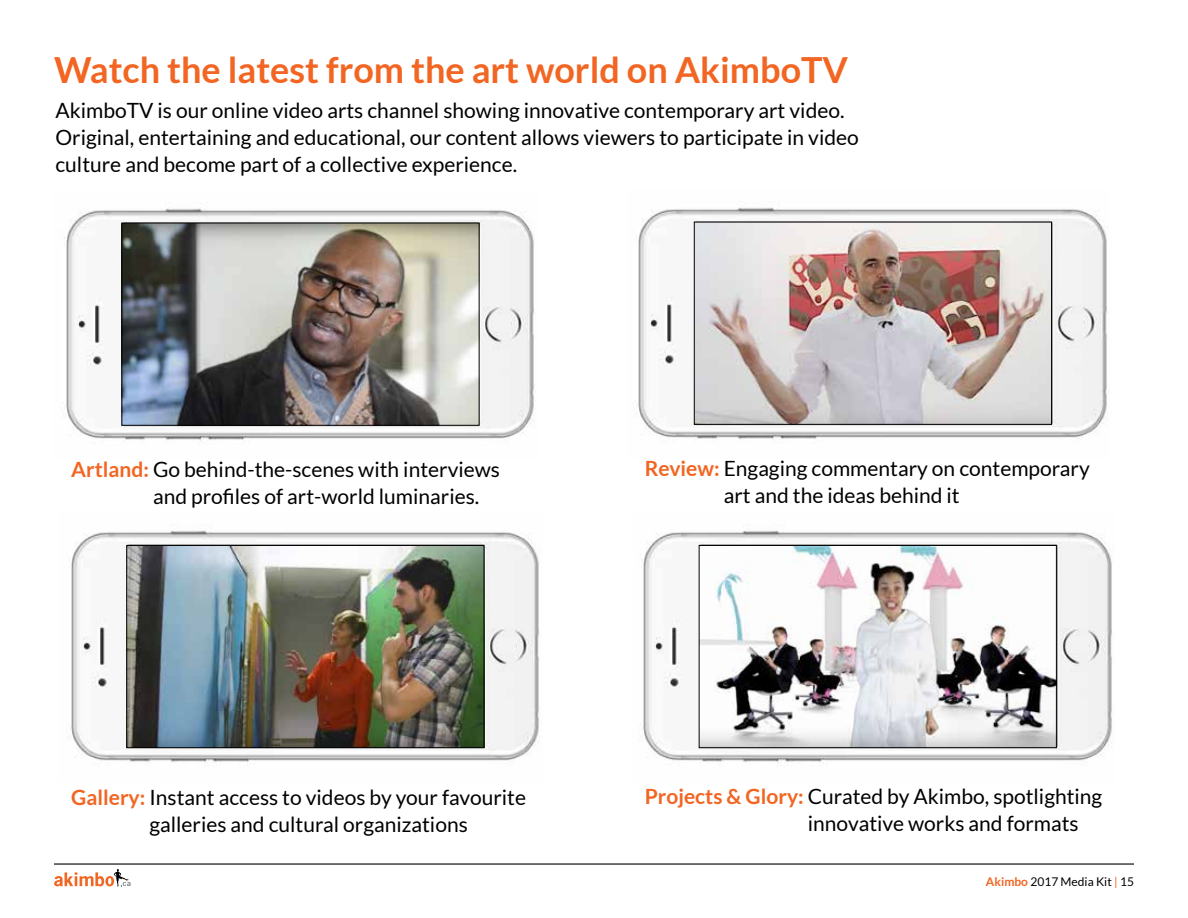
<style>
.page{position:relative;width:1188px;height:918px;background:#fff}
.page>*{position:absolute;margin:0;border:0;box-sizing:border-box;transform-origin:0 0}
.t1{font:700 36px "Lato";color:#f26522}
.t2{font:21px/27px "Lato";color:#000}
.t3{font:12px "Lato";color:#000}
.s1{font-weight:700;color:#f26522}
.s2{color:#f26522}
</style>
<div class="page">
<hr style="left:54px;top:863px;width:1080px;height:2px;background:#000">
<svg style="left:54px;top:869px;width:77px;height:17px"></svg>
<img style="left:63px;top:202px;width:471px;height:242px">
<img style="left:68px;top:524px;width:471px;height:242px">
<img style="left:640px;top:524px;width:472px;height:239px">
<img style="left:635px;top:201px;width:472px;height:239px">
<img style="left:124px;top:225px;width:354px;height:199px">
<div style="left:122px;top:223px;width:358px;height:203px;border:1px solid #000"></div>
<img style="left:128px;top:547px;width:354px;height:199px">
<div style="left:126px;top:545px;width:358px;height:203px;border:1px solid #000"></div>
<img style="left:701px;top:547px;width:354px;height:199px">
<div style="left:699px;top:545px;width:358px;height:203px;border:1px solid #000"></div>
<img style="left:696px;top:224px;width:354px;height:199px">
<div style="left:694px;top:222px;width:358px;height:203px;border:1px solid #000"></div>
<h1 class="t1" style="left:54px;top:49px;width:796px">Watch the latest from the art world on AkimboTV</h1>
<p class="t2" style="left:56px;top:97px;width:805px">AkimboTV is our online video arts channel showing innovative contemporary art video.<br>Original, entertaining and educational, our content allows viewers to participate in video culture and become part of a collective experience.</p>
<p class="t2" style="left:153px;top:456px;width:348px;text-indent:-82px"><span class="s1">Artland:</span> Go behind-the-scenes with interviews and profiles of art-world luminaries.</p>
<p class="t2" style="left:149px;top:784px;width:378px;text-indent:-78px"><span class="s1">Gallery:</span> Instant access to videos by your favourite galleries and cultural organizations</p>
<p class="t2" style="left:724px;top:455px;width:368px;text-indent:-79px"><span class="s1">Review:</span> Engaging commentary on contemporary art and the ideas behind it</p>
<p class="t2" style="left:808px;top:783px;width:296px;text-indent:-163px"><span class="s1">Projects &amp; Glory:</span> Curated by Akimbo, spotlighting innovative works and formats</p>
<p class="t3" style="left:986px;top:875px;width:150px"><span class="s1">Akimbo</span> 2017 Media Kit <span class="s2">|</span> 15</p>
</div>
